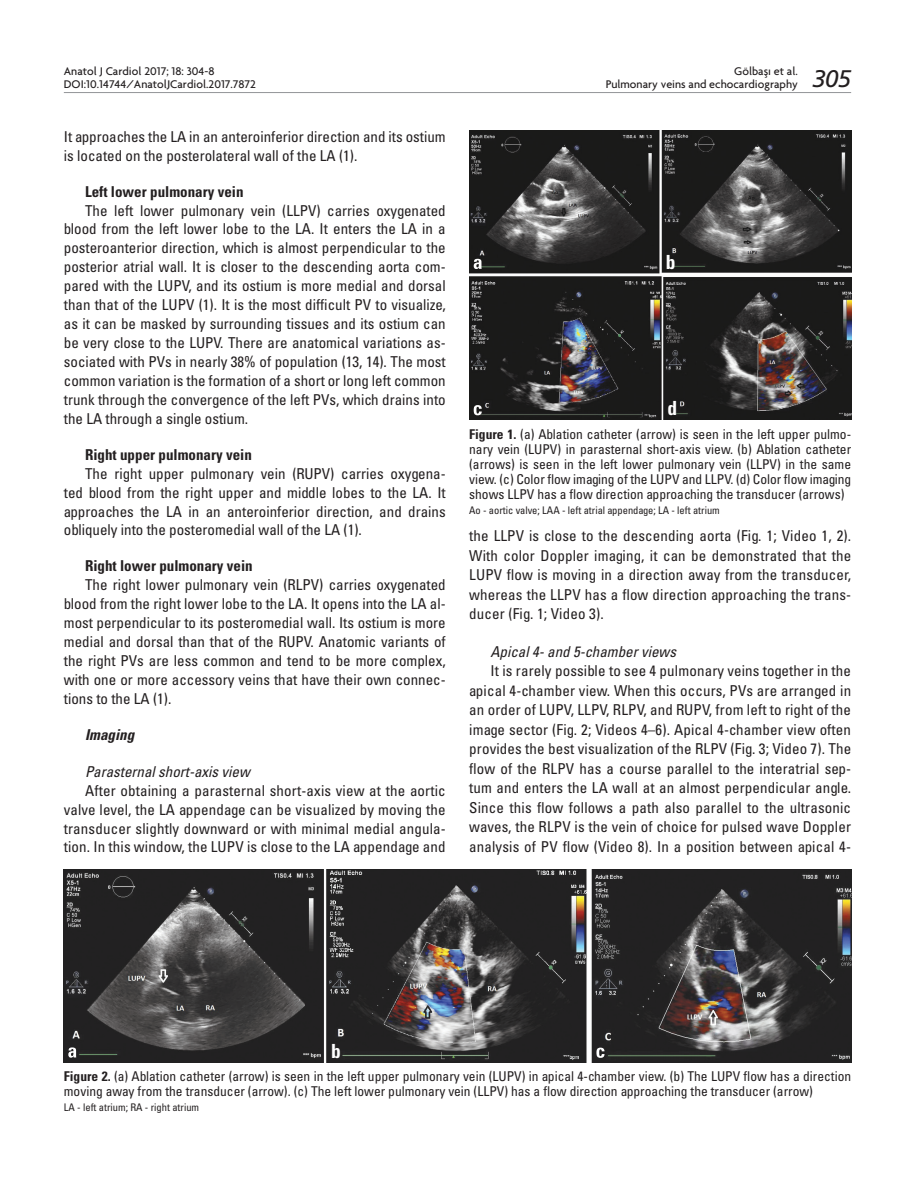
<style>
.page{position:relative;width:915px;height:1191px;background:#fff}
.page>*{position:absolute;margin:0;border:0;box-sizing:border-box;transform-origin:0 0}
.t1{font:24px "Frutiger Italic Tr";color:#231f20}
.t2{font:19.5px "Univers Cond Bd Tr";color:#fff}
.t3{font:15px/18.9px "Univers Condensed Tr";color:#231f20;text-align:justify}
.t4{font:15px "Univers Cond Bd Tr";color:#231f20}
.t5{font:15px "Univers Cond Ita Tr";color:#231f20}
.t6{font:15px "Univers Cond Bd Ita Tr";color:#231f20}
.t7{font:13.5px/15px "Univers Condensed Tr";color:#231f20;text-align:justify}
.t8{font:500 12px/13.5px "Firma";color:#231f20;text-align:right}
.t9{font:10.5px "Univers Condensed Tr";color:#231f20}
.s1{font-family:"Univers Cond Bd Tr"}
</style>
<div class="page">
<img style="left:469px;top:131px;width:381px;height:289px">
<svg style="left:473px;top:259px;width:8px;height:10px"></svg>
<svg style="left:473px;top:405px;width:8px;height:10px"></svg>
<img style="left:64px;top:869px;width:786px;height:193px">
<svg style="left:68px;top:1047px;width:8px;height:10px"></svg>
<svg style="left:596px;top:1047px;width:8px;height:10px"></svg>
<hr style="left:64px;top:92px;width:786px;height:1px;background:#939598">
<p class="t8" style="left:64px;top:64px;width:193px;text-align:left">Anatol J Cardiol 2017; 18: 304-8<br>DOI:10.14744/AnatolJCardiol.2017.7872</p>
<h1 class="t1" style="left:812px;top:65px;width:40px">305</h1>
<p class="t8" style="left:605px;top:64px;width:194px">Gölbaşı et al.<br>Pulmonary veins and echocardiography</p>
<p class="t3" style="left:64px;top:126px;width:383px">It approaches the LA in an anteroinferior direction and its ostium is located on the posterolateral wall of the LA (1).</p>
<p class="t4" style="left:85px;top:182px;width:160px">Left lower pulmonary vein</p>
<p class="t3" style="left:64px;top:200px;width:383px;text-indent:21px">The left lower pulmonary vein (LLPV) carries oxygenated blood from the left lower lobe to the LA. It enters the LA in a posteroanterior direction, which is almost perpendicular to the posterior atrial wall. It is closer to the descending aorta com&shy;pared with the LUPV, and its ostium is more medial and dorsal than that of the LUPV (1). It is the most difficult PV to visualize, as it can be masked by surrounding tissues and its ostium can be very close to the LUPV. There are anatomical variations as&shy;sociated with PVs in nearly 38% of population (13, 14). The most common variation is the formation of a short or long left common trunk through the convergence of the left PVs, which drains into the LA through a single ostium.</p>
<p class="t4" style="left:85px;top:445px;width:168px">Right upper pulmonary vein</p>
<p class="t3" style="left:64px;top:463px;width:383px;text-indent:21px">The right upper pulmonary vein (RUPV) carries oxygena&shy;ted blood from the right upper and middle lobes to the LA. It approaches the LA in an anteroinferior direction, and drains obliquely into the posteromedial wall of the LA (1).</p>
<p class="t4" style="left:85px;top:557px;width:169px">Right lower pulmonary vein</p>
<p class="t3" style="left:64px;top:575px;width:383px;text-indent:21px">The right lower pulmonary vein (RLPV) carries oxygenated blood from the right lower lobe to the LA. It opens into the LA al&shy;most perpendicular to its posteromedial wall. Its ostium is more medial and dorsal than that of the RUPV. Anatomic variants of the right PVs are less common and tend to be more complex, with one or more accessory veins that have their own connec&shy;tions to the LA (1).</p>
<p class="t6" style="left:85px;top:725px;width:51px">Imaging</p>
<p class="t5" style="left:85px;top:762px;width:166px">Parasternal short-axis view</p>
<p class="t3" style="left:64px;top:780px;width:383px;text-indent:21px">After obtaining a parasternal short-axis view at the aortic valve level, the LA appendage can be visualized by moving the transducer slightly downward or with minimal medial angula&shy;tion. In this window, the LUPV is close to the LA appendage and</p>
<h2 class="t2" style="left:665px;top:250px;width:11px">b</h2>
<h2 class="t2" style="left:667px;top:396px;width:11px">d</h2>
<p class="t7" style="left:469px;top:426px;width:383px"><span class="s1">Figure 1.</span> (a) Ablation catheter (arrow) is seen in the left upper pulmo&shy;nary vein (LUPV) in parasternal short-axis view. (b) Ablation catheter (arrows) is seen in the left lower pulmonary vein (LLPV) in the same view. (c) Color flow imaging of the LUPV and LLPV. (d) Color flow imaging shows LLPV has a flow direction approaching the transducer (arrows)</p>
<p class="t9" style="left:469px;top:503px;width:252px">Ao - aortic valve; LAA - left atrial appendage; LA - left atrium</p>
<p class="t3" style="left:469px;top:526px;width:383px;line-height:19.5px">the LLPV is close to the descending aorta (Fig. 1; Video 1, 2).<br>With color Doppler imaging, it can be demonstrated that the LUPV flow is moving in a direction away from the transducer, whereas the LLPV has a flow direction approaching the trans&shy;ducer (Fig. 1; Video 3).</p>
<p class="t5" style="left:490px;top:642px;width:187px">Apical 4- and 5-chamber views</p>
<p class="t3" style="left:469px;top:661px;width:383px;line-height:19.5px;text-indent:21px">It is rarely possible to see 4 pulmonary veins together in the apical 4-chamber view. When this occurs, PVs are arranged in an order of LUPV, LLPV, RLPV, and RUPV, from left to right of the image sector (Fig. 2; Videos 4–6). Apical 4-chamber view often provides the best visualization of the RLPV (Fig. 3; Video 7). The flow of the RLPV has a course parallel to the interatrial sep&shy;tum and enters the LA wall at an almost perpendicular angle.<br>Since this flow follows a path also parallel to the ultrasonic waves, the RLPV is the vein of choice for pulsed wave Doppler analysis of PV flow (Video 8). In a position between apical 4-</p>
<h2 class="t2" style="left:331px;top:1038px;width:11px">b</h2>
<p class="t7" style="left:64px;top:1068px;width:788px"><span class="s1">Figure 2.</span> (a) Ablation catheter (arrow) is seen in the left upper pulmonary vein (LUPV) in apical 4-chamber view. (b) The LUPV flow has a direction moving away from the transducer (arrow). (c) The left lower pulmonary vein (LLPV) has a flow direction approaching the transducer (arrow)</p>
<p class="t9" style="left:64px;top:1100px;width:137px">LA - left atrium; RA - right atrium</p>
</div>
